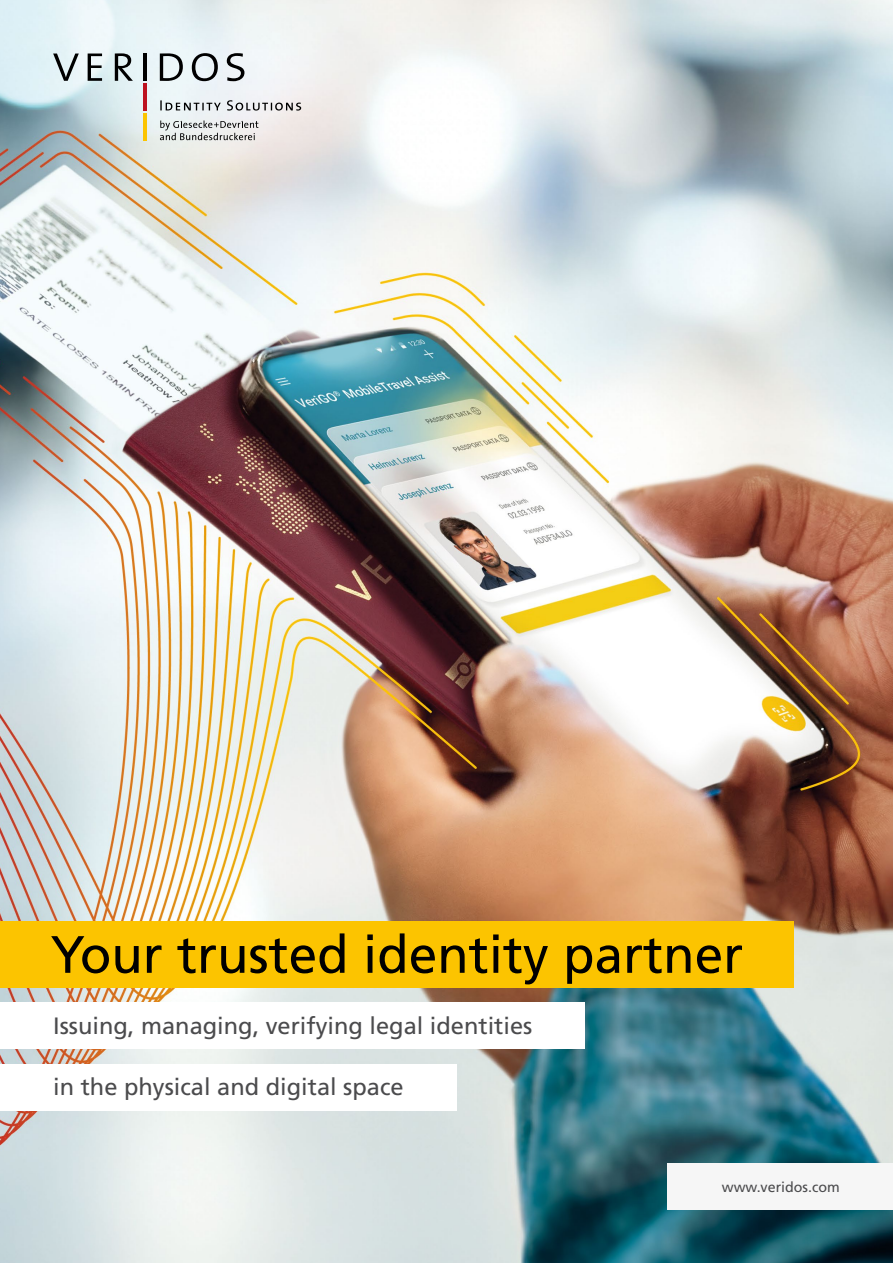
<style>
.page{position:relative;width:893px;height:1263px;background:#fff}
.page>*{position:absolute;margin:0;border:0;box-sizing:border-box;transform-origin:0 0}
.t1{font:52.5px "Frutiger";color:#000}
.t2{font:23.7px "Frutiger";color:#4b4b4d}
.t3{font:14.25px "Frutiger";color:#4b4b4d}
</style>
<div class="page">
<img style="left:0;top:0;width:893px;height:1263px">
<div style="left:668px;top:1163px;width:225px;height:47px;background:#f6f6f6"></div>
<div style="left:0;top:921px;width:793px;height:67px;background:#fcc400"></div>
<div style="left:0;top:1003px;width:585px;height:46px;background:#fff"></div>
<div style="left:0;top:1064px;width:456px;height:46px;background:#fff"></div>
<hr style="left:144px;top:83px;width:3px;height:28px;background:#bd1220">
<hr style="left:144px;top:113px;width:3px;height:27px;background:#fcc400">
<svg style="left:53px;top:54px;width:26px;height:27px"></svg>
<svg style="left:88px;top:54px;width:14px;height:27px"></svg>
<svg style="left:115px;top:53px;width:18px;height:28px"></svg>
<hr style="left:144px;top:54px;width:3px;height:27px;background:#000">
<svg style="left:160px;top:53px;width:23px;height:28px"></svg>
<svg style="left:192px;top:53px;width:26px;height:28px"></svg>
<svg style="left:227px;top:53px;width:17px;height:28px"></svg>
<svg style="left:160px;top:100px;width:141px;height:11px"></svg>
<svg style="left:160px;top:121px;width:98px;height:19px;background:#bdbfbe"></svg>
<h1 class="t1" style="left:51px;top:924px;width:694px">Your trusted identity partner</h1>
<p class="t2" style="left:53px;top:1012px;width:481px">Issuing, managing, verifying legal identities</p>
<p class="t2" style="left:53px;top:1073px;width:352px">in the physical and digital space</p>
<p class="t3" style="left:722px;top:1179px;width:119px">www.veridos.com</p>
</div>
